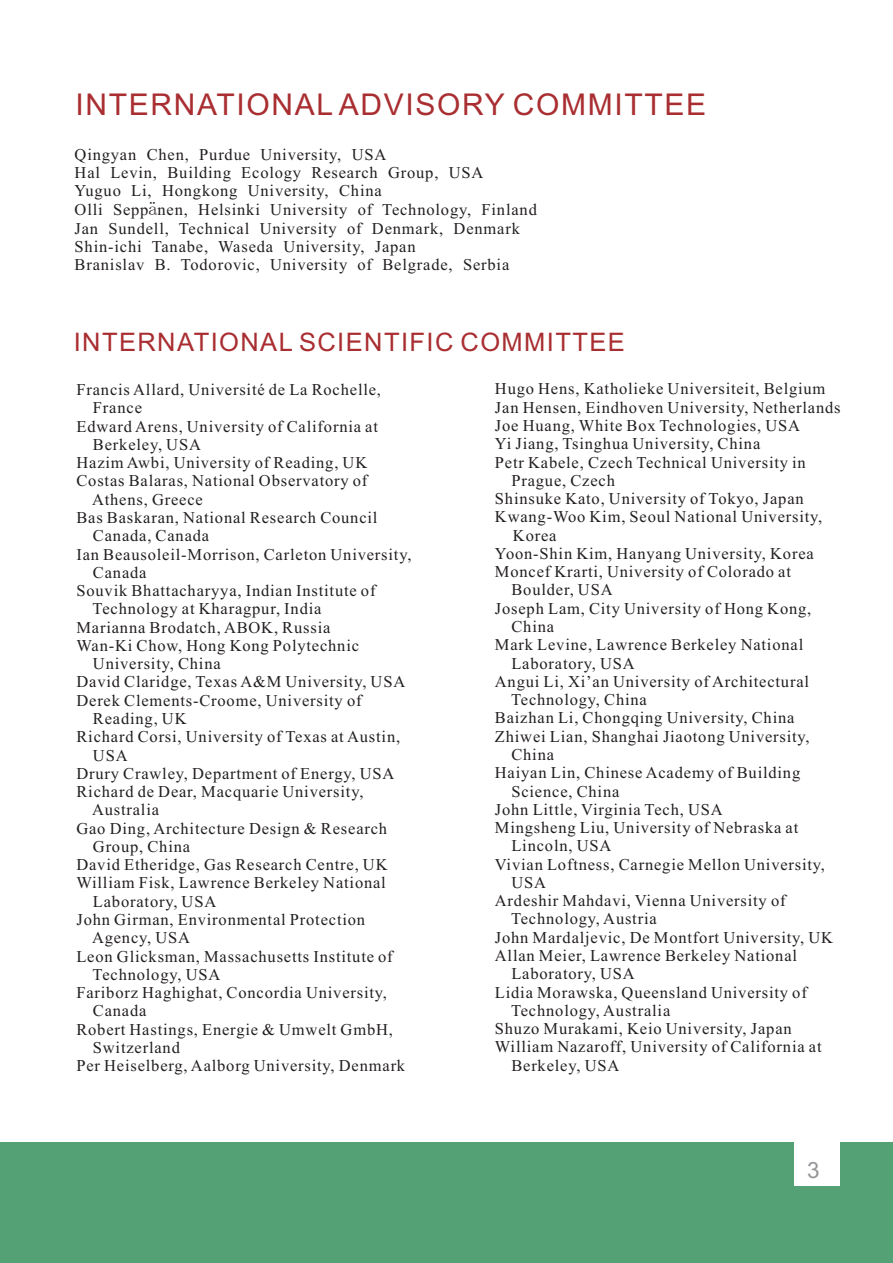
<style>
.page{position:relative;width:893px;height:1263px;background:#fff}
.page>*{position:absolute;margin:0;border:0;box-sizing:border-box;transform-origin:0 0}
.t1{font:30px "Arial";letter-spacing:.055em;color:#a92e31}
.t2{font:25.5px "Arial";letter-spacing:.055em;color:#a92e31}
.t3{font:22.5px "Arial";color:#939598}
.t4{font:16.5px/18.5px "Times New Roman";letter-spacing:.05em;color:#231f20}
.s1{font-family:"Sim Sun";font-size:18px}
</style>
<div class="page">
<div style="left:0;top:1142px;width:893px;height:121px;background:#53a174"></div>
<div style="left:795px;top:1116px;width:45px;height:70px;background:#fff"></div>
<h1 class="t1" style="left:75px;top:93px;width:632px">INTERNATIONAL ADVISORY COMMITTEE</h1>
<p class="t4" style="left:75px;top:147px;width:464px">Qingyan Chen, Purdue University, USA<br>Hal Levin, Building Ecology Research Group, USA<br>Yuguo Li, Hongkong University, China<br>Olli Sepp<span class="s1">ä</span>nen, Helsinki University of Technology, Finland Jan Sundell, Technical University of Denmark, Denmark Shin-ichi Tanabe, Waseda University, Japan<br>Branislav B. Todorovic, University of Belgrade, Serbia</p>
<h2 class="t2" style="left:74px;top:333px;width:553px">INTERNATIONAL SCIENTIFIC COMMITTEE</h2>
<p class="t4" style="left:76px;top:382px;width:306px">Francis Allard, Université de La Rochelle,</p>
<p class="t4" style="left:93px;top:400px;width:51px">France</p>
<p class="t4" style="left:76px;top:418px;width:303px">Edward Arens, University of California at</p>
<p class="t4" style="left:93px;top:437px;width:109px">Berkeley, USA</p>
<p class="t4" style="left:76px;top:455px;width:292px">Hazim Awbi, University of Reading, UK</p>
<p class="t4" style="left:76px;top:473px;width:292px">Costas Balaras, National Observatory of</p>
<p class="t4" style="left:92px;top:491px;width:112px">Athens, Greece</p>
<p class="t4" style="left:76px;top:510px;width:303px">Bas Baskaran, National Research Council</p>
<p class="t4" style="left:93px;top:528px;width:118px">Canada, Canada</p>
<p class="t4" style="left:76px;top:546px;width:336px">Ian Beausoleil-Morrison, Carleton University,</p>
<p class="t4" style="left:93px;top:565px;width:55px">Canada</p>
<p class="t4" style="left:76px;top:583px;width:301px">Souvik Bhattacharyya, Indian Institute of</p>
<p class="t4" style="left:93px;top:601px;width:230px">Technology at Kharagpur, India</p>
<p class="t4" style="left:76px;top:619px;width:255px">Marianna Brodatch, ABOK, Russia</p>
<p class="t4" style="left:76px;top:638px;width:284px">Wan-Ki Chow, Hong Kong Polytechnic</p>
<p class="t4" style="left:93px;top:656px;width:129px">University, China</p>
<p class="t4" style="left:76px;top:674px;width:330px">David Claridge, Texas A&amp;M University, USA</p>
<p class="t4" style="left:76px;top:692px;width:287px">Derek Clements-Croome, University of</p>
<p class="t4" style="left:93px;top:711px;width:95px">Reading, UK</p>
<p class="t4" style="left:76px;top:729px;width:325px">Richard Corsi, University of Texas at Austin,</p>
<p class="t4" style="left:93px;top:747px;width:36px">USA</p>
<p class="t4" style="left:76px;top:766px;width:319px">Drury Crawley, Department of Energy, USA</p>
<p class="t4" style="left:76px;top:784px;width:288px">Richard de Dear, Macquarie University,</p>
<p class="t4" style="left:92px;top:802px;width:69px">Australia</p>
<p class="t4" style="left:76px;top:820px;width:312px">Gao Ding, Architecture Design &amp; Research</p>
<p class="t4" style="left:93px;top:839px;width:99px">Group, China</p>
<p class="t4" style="left:76px;top:857px;width:313px">David Etheridge, Gas Research Centre, UK</p>
<p class="t4" style="left:76px;top:875px;width:311px">William Fisk, Lawrence Berkeley National</p>
<p class="t4" style="left:93px;top:893px;width:125px">Laboratory, USA</p>
<p class="t4" style="left:76px;top:912px;width:290px">John Girman, Environmental Protection</p>
<p class="t4" style="left:92px;top:930px;width:100px">Agency, USA</p>
<p class="t4" style="left:76px;top:948px;width:318px">Leon Glicksman, Massachusetts Institute of</p>
<p class="t4" style="left:93px;top:967px;width:129px">Technology, USA</p>
<p class="t4" style="left:76px;top:985px;width:312px">Fariborz Haghighat, Concordia University,</p>
<p class="t4" style="left:93px;top:1003px;width:55px">Canada</p>
<p class="t4" style="left:76px;top:1021px;width:318px">Robert Hastings, Energie &amp; Umwelt GmbH,</p>
<p class="t4" style="left:93px;top:1040px;width:89px">Switzerland</p>
<p class="t4" style="left:76px;top:1058px;width:330px">Per Heiselberg, Aalborg University, Denmark</p>
<p class="t4" style="left:495px;top:381px;width:332px">Hugo Hens, Katholieke Universiteit, Belgium</p>
<p class="t4" style="left:495px;top:399px;width:347px">Jan Hensen, Eindhoven University, Netherlands</p>
<p class="t4" style="left:495px;top:418px;width:307px">Joe Huang, White Box Technologies, USA</p>
<p class="t4" style="left:495px;top:436px;width:267px">Yi Jiang, Tsinghua University, China</p>
<p class="t4" style="left:495px;top:454px;width:312px">Petr Kabele, Czech Technical University in</p>
<p class="t4" style="left:511px;top:473px;width:105px">Prague, Czech</p>
<p class="t4" style="left:495px;top:491px;width:310px">Shinsuke Kato, University of Tokyo, Japan</p>
<p class="t4" style="left:495px;top:509px;width:329px">Kwang-Woo Kim, Seoul National University,</p>
<p class="t4" style="left:513px;top:527px;width:45px">Korea</p>
<p class="t4" style="left:495px;top:546px;width:320px">Yoon-Shin Kim, Hanyang University, Korea</p>
<p class="t4" style="left:495px;top:564px;width:298px">Moncef Krarti, University of Colorado at</p>
<p class="t4" style="left:511px;top:582px;width:103px">Boulder, USA</p>
<p class="t4" style="left:495px;top:600px;width:318px">Joseph Lam, City University of Hong Kong,</p>
<p class="t4" style="left:511px;top:619px;width:44px">China</p>
<p class="t4" style="left:495px;top:637px;width:310px">Mark Levine, Lawrence Berkeley National</p>
<p class="t4" style="left:511px;top:655px;width:125px">Laboratory, USA</p>
<p class="t4" style="left:495px;top:674px;width:316px">Angui Li, Xi’an University of Architectural</p>
<p class="t4" style="left:511px;top:692px;width:137px">Technology, China</p>
<p class="t4" style="left:495px;top:710px;width:301px">Baizhan Li, Chongqing University, China</p>
<p class="t4" style="left:495px;top:728px;width:316px">Zhiwei Lian, Shanghai Jiaotong University,</p>
<p class="t4" style="left:511px;top:747px;width:44px">China</p>
<p class="t4" style="left:495px;top:765px;width:307px">Haiyan Lin, Chinese Academy of Building</p>
<p class="t4" style="left:511px;top:783px;width:110px">Science, China</p>
<p class="t4" style="left:495px;top:802px;width:229px">John Little, Virginia Tech, USA</p>
<p class="t4" style="left:495px;top:820px;width:305px">Mingsheng Liu, University of Nebraska at</p>
<p class="t4" style="left:511px;top:838px;width:101px">Lincoln, USA</p>
<p class="t4" style="left:495px;top:856px;width:332px">Vivian Loftness, Carnegie Mellon University,</p>
<p class="t4" style="left:511px;top:875px;width:36px">USA</p>
<p class="t4" style="left:495px;top:893px;width:292px">Ardeshir Mahdavi, Vienna University of</p>
<p class="t4" style="left:511px;top:911px;width:147px">Technology, Austria</p>
<p class="t4" style="left:495px;top:929px;width:340px">John Mardaljevic, De Montfort University, UK</p>
<p class="t4" style="left:495px;top:948px;width:304px">Allan Meier, Lawrence Berkeley National</p>
<p class="t4" style="left:511px;top:966px;width:125px">Laboratory, USA</p>
<p class="t4" style="left:495px;top:984px;width:313px">Lidia Morawska, Queensland University of</p>
<p class="t4" style="left:511px;top:1003px;width:161px">Technology, Australia</p>
<p class="t4" style="left:495px;top:1021px;width:298px">Shuzo Murakami, Keio University, Japan</p>
<p class="t4" style="left:495px;top:1039px;width:328px">William Nazaroff, University of California at</p>
<p class="t4" style="left:511px;top:1057px;width:109px">Berkeley, USA</p>
<h3 class="t3" style="left:807px;top:1161px;width:14px">3</h3>
</div>
